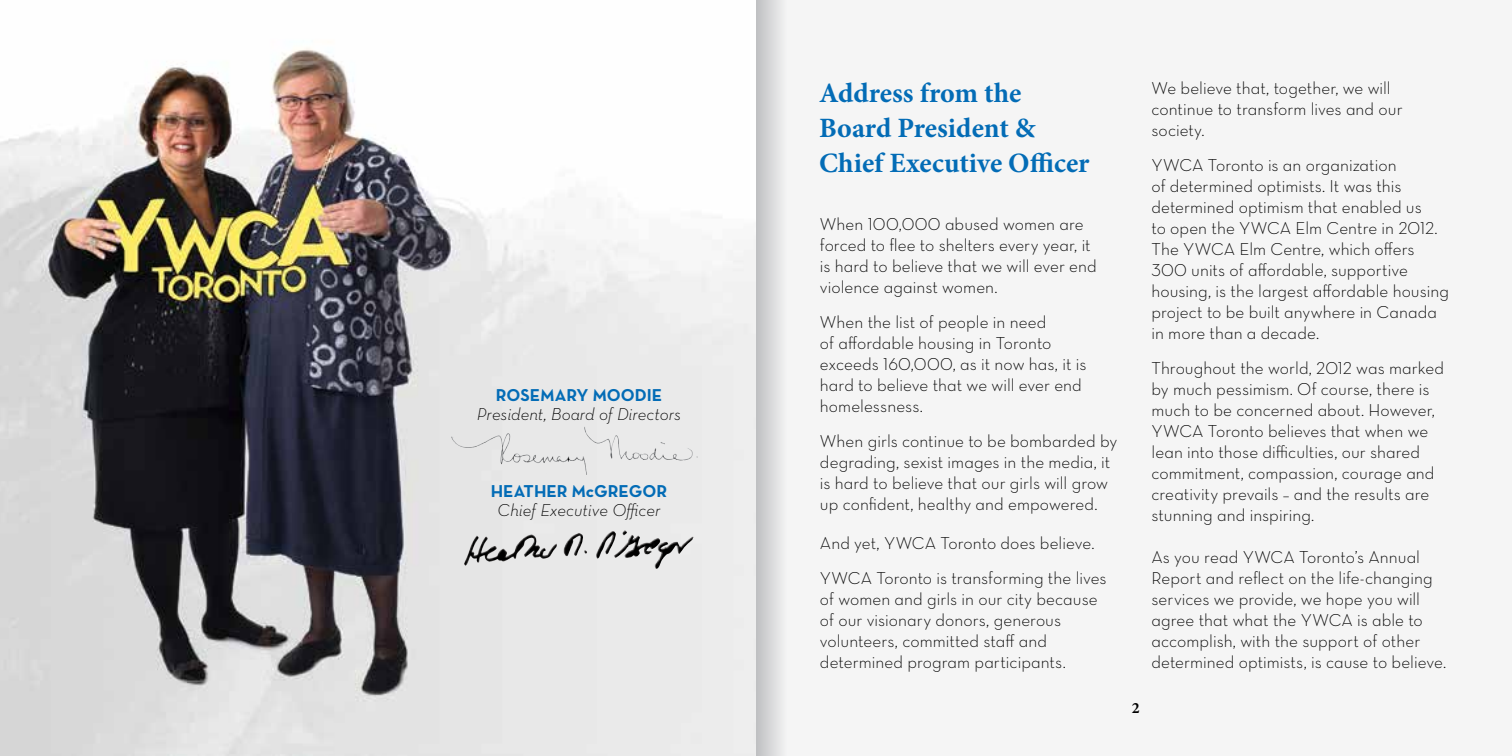
<style>
.page{position:relative;width:1512px;height:756px;background:#fff}
.page>*{position:absolute;margin:0;border:0;box-sizing:border-box;transform-origin:0 0}
.t1{font:700 28px/35px "Minion Pro";color:#036cb6}
.t2{font:17.5px/21px "Neutra Text Light Alt";color:#000}
.t3{font:17.5px "Neutra Text Light Italic Alt";color:#000}
.t4{font:17.5px "Neutra Text Bold Alt";color:#036cb6}
.t5{font:700 15.75px "Minion Pro";color:#000}
</style>
<div class="page">
<div style="left:756px;top:0;width:756px;height:756px;background:#f5f5f5"></div>
<img style="left:0;top:48px;width:756px;height:708px">
<img style="left:464px;top:530px;width:163px;height:36px">
<img style="left:584px;top:427px;width:56px;height:33px">
<div style="left:756px;top:0;width:55px;height:756px;background:linear-gradient(to right,#c9c9cb,#fff)"></div>
<p class="t4" style="left:496px;top:384px;width:168px">ROSEMARY MOODIE</p>
<p class="t3" style="left:477px;top:403px;width:206px">President, Board of Directors</p>
<p class="t4" style="left:491px;top:480px;width:178px">HEATHER McGREGOR</p>
<p class="t3" style="left:498px;top:500px;width:164px">Chief Executive Officer</p>
<h1 class="t1" style="left:819px;top:75px;width:272px">Address from the<br>Board President &amp;<br>Chief Executive Officer</h1>
<p class="t2" style="left:820px;top:213px;width:278px">When 100,000 abused women are forced to flee to shelters every year, it is hard to believe that we will ever end violence against women.</p>
<p class="t2" style="left:820px;top:311px;width:268px">When the list of people in need<br>of affordable housing in Toronto exceeds 160,000, as it now has, it is hard to believe that we will ever end homelessness.</p>
<p class="t2" style="left:820px;top:430px;width:299px">When girls continue to be bombarded by degrading, sexist images in the media, it is hard to believe that our girls will grow up confident, healthy and empowered.</p>
<p class="t2" style="left:820px;top:525px;width:288px;line-height:35px">And yet, YWCA Toronto does believe.<br>YWCA Toronto is transforming the lives</p>
<p class="t2" style="left:820px;top:588px;width:279px">of women and girls in our city because of our visionary donors, generous volunteers, committed staff and determined program participants.</p>
<p class="t5" style="left:1132px;top:697px;width:9px">2</p>
<p class="t2" style="left:1151px;top:77px;width:253px">We believe that, together, we will continue to transform lives and our society.</p>
<p class="t2" style="left:1151px;top:154px;width:299px">YWCA Toronto is an organization<br>of determined optimists. It was this determined optimism that enabled us<br>to open the YWCA Elm Centre in 2012.<br>The YWCA Elm Centre, which offers 300 units of affordable, supportive housing, is the largest affordable housing project to be built anywhere in Canada in more than a decade.</p>
<p class="t2" style="left:1151px;top:357px;width:294px">Throughout the world, 2012 was marked by much pessimism. Of course, there is much to be concerned about. However, YWCA Toronto believes that when we lean into those difficulties, our shared commitment, compassion, courage and creativity prevails – and the results are stunning and inspiring.</p>
<p class="t2" style="left:1151px;top:546px;width:296px">As you read YWCA Toronto’s Annual Report and reflect on the life-changing services we provide, we hope you will agree that what the YWCA is able to accomplish, with the support of other determined optimists, is cause to believe.</p>
</div>
